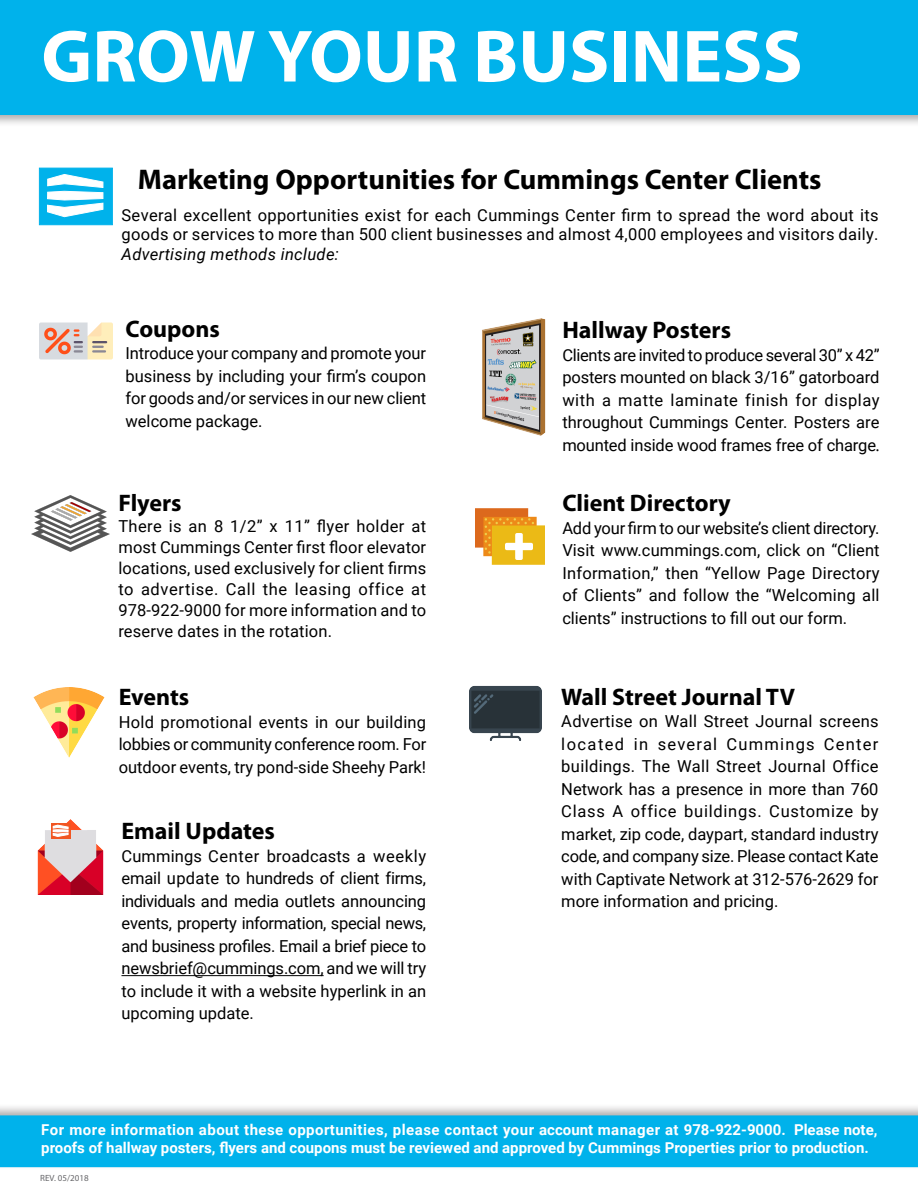
<style>
.page{position:relative;width:918px;height:1188px;background:#fff}
.page>*{position:absolute;margin:0;border:0;box-sizing:border-box;transform-origin:0 0}
.t1{font:700 74.7px "Myriad Pro";color:#fff}
.t2{font:700 28.5px "Myriad Pro";color:#000}
.t3{font:700 24px "Myriad Pro";color:#000}
.t4{font:16.5px/22.5px "Roboto";color:#000;text-align:justify}
.t5{font:700 15px/18px "Roboto";color:#fff}
.t6{font:9px "Myriad Pro";color:#67676a}
.s1{font-style:italic}
.s2{font-family:"Gill Sans"}
</style>
<div class="page">
<div style="left:0;top:0;width:918px;height:128px;background:#231f20;opacity:.37"></div>
<div style="left:0;top:0;width:918px;height:115px;background:#00b2eb"></div>
<div style="left:0;top:1103px;width:918px;height:67px;background:#231f20;opacity:.37"></div>
<div style="left:0;top:1116px;width:918px;height:51px;background:#00b2eb"></div>
<hr style="left:121px;top:975px;width:203px;height:1px;background:#000">
<img style="left:469px;top:685px;width:72px;height:56px">
<img style="left:475px;top:508px;width:70px;height:57px">
<img style="left:505px;top:533px;width:27px;height:27px">
<img style="left:39px;top:322px;width:73px;height:38px">
<img style="left:37px;top:820px;width:67px;height:74px">
<img style="left:33px;top:687px;width:71px;height:71px">
<div style="left:51px;top:823px;width:20px;height:16px;background:linear-gradient(to right,#f15622,#f15622)"></div>
<svg style="left:53px;top:825px;width:15px;height:12px"></svg>
<div style="left:39px;top:168px;width:73px;height:57px;background:#00b2eb;border:1px solid #00b2eb"></div>
<svg style="left:47px;top:174px;width:56px;height:43px"></svg>
<img style="left:32px;top:495px;width:78px;height:56px">
<img style="left:482px;top:319px;width:64px;height:117px">
<p class="t1" style="left:41px;top:8px;width:763px">GROW YOUR BUSINESS</p>
<p class="t2" style="left:138px;top:161px;width:685px">Marketing Opportunities for Cummings Center Clients</p>
<p class="t4" style="left:122px;top:204px;width:759px;line-height:19.8px">Several excellent opportunities exist for each Cummings Center firm to spread the word about its goods or services to more than 500 client businesses and almost 4,000 employees and visitors daily.<br><span class="s1">Advertising methods include:</span></p>
<p class="t3" style="left:126px;top:313px;width:96px">Coupons</p>
<p class="t4" style="left:126px;top:341px;width:302px">Introduce your company and promote your business by including your firm’s coupon for goods and/or services in our new client welcome package.</p>
<p class="t3" style="left:118px;top:487px;width:65px">Flyers</p>
<p class="t4" style="left:118px;top:515px;width:309px;line-height:21px">There is an 8 1/2” x 11” flyer holder at most Cummings Center first floor elevator locations, used exclusively for client firms to advertise. Call the leasing office at 978-922-9000 for more information and to reserve dates in the rotation.</p>
<p class="t3" style="left:119px;top:681px;width:72px">Events</p>
<p class="t4" style="left:119px;top:710px;width:309px">Hold promotional events in our building lobbies or community conference room. For outdoor events, try pond-side Sheehy Park!</p>
<p class="t3" style="left:121px;top:816px;width:155px">Email Updates</p>
<p class="t4" style="left:121px;top:844px;width:306px">Cummings Center broadcasts a weekly email update to hundreds of client firms, individuals and media outlets announcing events, property information, special news, and business profiles. Email a brief piece to newsbrief@cummings.com, and we will try to include it with a website hyperlink in an upcoming update.</p>
<p class="t3" style="left:562px;top:314px;width:170px">Hallway Posters</p>
<p class="t4" style="left:562px;top:343px;width:319px">Clients are invited to produce several 30” x 42” posters mounted on black 3/16” gatorboard with a matte laminate finish for display throughout Cummings Center. Posters are mounted inside wood frames free of charge<span class="s2">.</span></p>
<p class="t3" style="left:562px;top:488px;width:170px">Client Directory</p>
<p class="t4" style="left:562px;top:516px;width:319px">Add your firm to our website’s client directory.<br>Visit www.cummings.com, click on “Client Information,” then “Yellow Page Directory of Clients” and follow the “Welcoming all clients” instructions to fill out our form.</p>
<p class="t3" style="left:561px;top:681px;width:235px">Wall Street Journal TV</p>
<p class="t4" style="left:561px;top:709px;width:319px">Advertise on Wall Street Journal screens located in several Cummings Center buildings. The Wall Street Journal Office Network has a presence in more than 760<br>Class A office buildings. Customize by market, zip code, daypart, standard industry code, and company size. Please contact Kate with Captivate Network at 312-576-2629 for more information and pricing.</p>
<p class="t5" style="left:41px;top:1121px;width:838px">For more information about these opportunities, please contact your account manager at 978-922-9000. Please note, proofs of hallway posters, flyers and coupons must be reviewed and approved by Cummings Properties prior to production.</p>
<p class="t6" style="left:40px;top:1172px;width:50px">REV. 05/2018</p>
</div>
